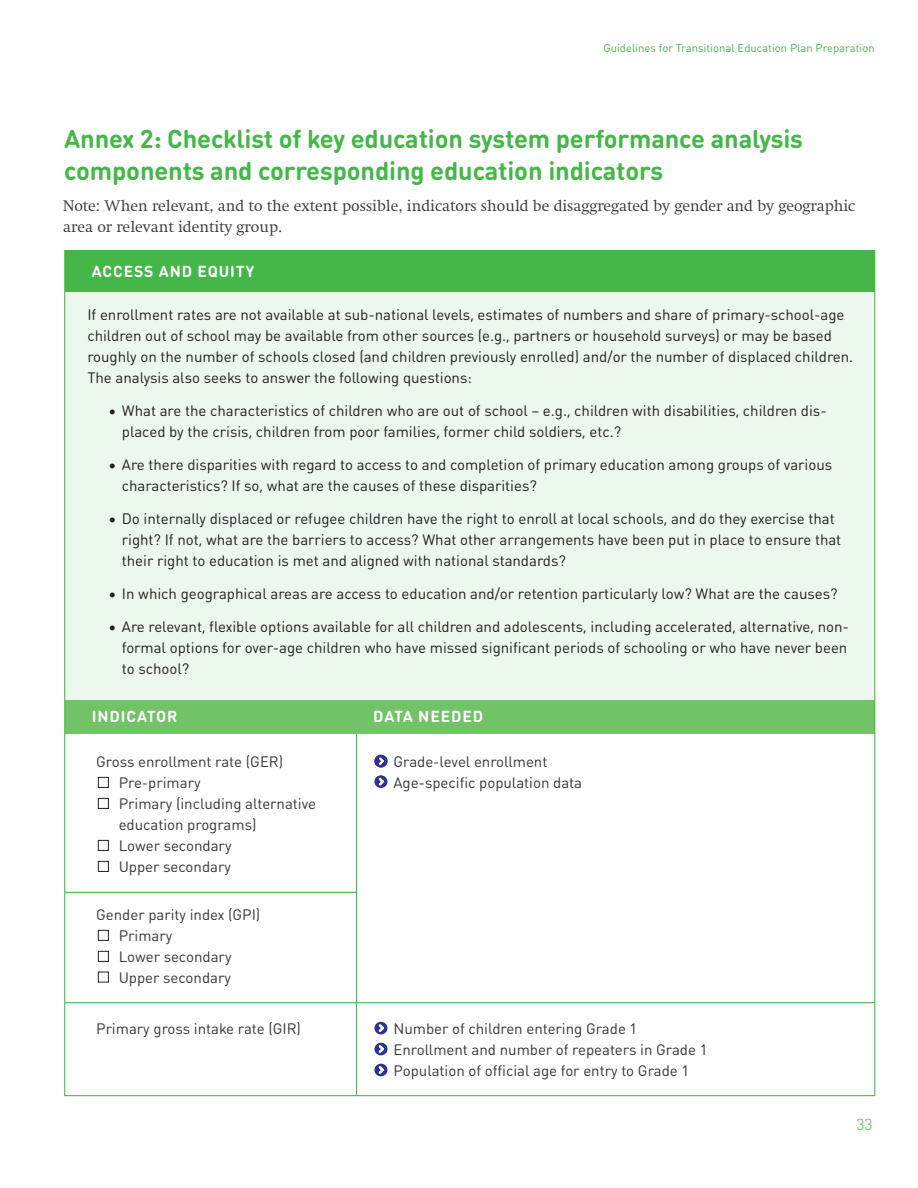
<style>
.page{position:relative;width:918px;height:1188px;background:#fff}
.page>*{position:absolute;margin:0;border:0;box-sizing:border-box;transform-origin:0 0}
.t1{font:700 25.5px/31.5px "DIN Round Pro";letter-spacing:-.005em;color:#45b749}
.t2{font:300 15.75px/21px "Swift LT Std";color:#363539}
.t3{font:700 15.75px "DIN Round Pro";letter-spacing:.055em;color:#fff}
.t4{font:300 15.75px "DIN Round Pro";color:#45b749}
.t5{font:15px/21px "DIN Round Pro";color:#231f20}
.t6{font:15px/21px "DIN Round Pro";color:#363539}
.t7{font:11.25px "DIN Round Pro";color:#45b749}
</style>
<div class="page">
<div style="left:65px;top:265px;width:810px;height:453px;background:#ecf7ed"></div>
<div style="left:98px;top:777px;width:11px;height:11px;border:1px solid #231f20"></div>
<div style="left:98px;top:798px;width:11px;height:11px;border:1px solid #231f20"></div>
<div style="left:98px;top:840px;width:11px;height:11px;border:1px solid #231f20"></div>
<div style="left:98px;top:861px;width:11px;height:11px;border:1px solid #231f20"></div>
<div style="left:98px;top:930px;width:11px;height:11px;border:1px solid #231f20"></div>
<div style="left:98px;top:951px;width:11px;height:11px;border:1px solid #231f20"></div>
<div style="left:98px;top:972px;width:11px;height:10px;border:1px solid #231f20"></div>
<hr style="left:65px;top:892px;width:292px;height:1px;background:#45b749">
<hr style="left:65px;top:1002px;width:810px;height:1px;background:#45b749">
<hr style="left:356px;top:720px;width:1px;height:376px;background:#45b749">
<div style="left:65px;top:700px;width:810px;height:34px;background:#72c267"></div>
<svg style="left:374px;top:775px;width:14px;height:13px"></svg>
<svg style="left:374px;top:1022px;width:14px;height:12px"></svg>
<svg style="left:374px;top:1043px;width:14px;height:12px"></svg>
<svg style="left:374px;top:1064px;width:14px;height:12px"></svg>
<svg style="left:374px;top:755px;width:14px;height:12px"></svg>
<div style="left:65px;top:250px;width:810px;height:41px;background:#45b749"></div>
<p class="t7" style="left:603px;top:40px;width:273px">Guidelines for Transitional Education Plan Preparation</p>
<h1 class="t1" style="left:64px;top:122px;width:740px">Annex 2: Checklist of key education system performance analysis components and corresponding education indicators</h1>
<p class="t2" style="left:63px;top:196px;width:794px">Note: When relevant, and to the extent possible, indicators should be disaggregated by gender and by geographic area or relevant identity group.</p>
<p class="t3" style="left:92px;top:260px;width:164px">ACCESS and equity</p>
<p class="t5" style="left:87px;top:304px;width:767px">If enrollment rates are not available at sub-national levels, estimates of numbers and share of primary-school-age children out of school may be available from other sources (e.g., partners or household surveys) or may be based roughly on the number of schools closed (and children previously enrolled) and/or the number of displaced children.<br>The analysis also seeks to answer the following questions:</p>
<p class="t5" style="left:122px;top:400px;width:706px;text-indent:-14px">• What are the characteristics of children who are out of school – e.g., children with disabilities, children dis&shy;placed by the crisis, children from poor families, former child soldiers, etc.?</p>
<p class="t5" style="left:122px;top:454px;width:712px;text-indent:-14px">• Are there disparities with regard to access to and completion of primary education among groups of various characteristics? If so, what are the causes of these disparities?</p>
<p class="t5" style="left:122px;top:508px;width:721px;text-indent:-14px">• Do internally displaced or refugee children have the right to enroll at local schools, and do they exercise that right? If not, what are the barriers to access? What other arrangements have been put in place to ensure that their right to education is met and aligned with national standards?</p>
<p class="t5" style="left:108px;top:583px;width:731px">• In which geographical areas are access to education and/or retention particularly low? What are the causes?</p>
<p class="t5" style="left:122px;top:616px;width:729px;text-align:justify;text-indent:-14px">• Are relevant, flexible options available for all children and adolescents, including accelerated, alternative, non&shy;formal options for over-age children who have missed significant periods of schooling or who have never been to school?</p>
<p class="t3" style="left:92px;top:705px;width:39px">Indicat</p>
<p class="t3" style="left:156px;top:705px;width:23px">or</p>
<p class="t3" style="left:373px;top:705px;width:11px">Data</p>
<p class="t3" style="left:418px;top:705px;width:66px">needed</p>
<p class="t6" style="left:119px;top:751px;width:199px;text-indent:-22px">Gross enrollment rate (GER)<br>Pre-primary<br>Primary (including alternative education programs)<br>Lower secondary<br>Upper secondary</p>
<p class="t6" style="left:119px;top:904px;width:143px;text-indent:-22px">Gender parity index (GPI)<br>Primary<br>Lower secondary<br>Upper secondary</p>
<p class="t6" style="left:96px;top:1018px;width:206px">Primary gross intake rate (GIR)</p>
<p class="t6" style="left:393px;top:751px;width:190px">Grade-level enrollment<br>Age-specific population data</p>
<p class="t6" style="left:393px;top:1018px;width:316px">Number of children entering Grade 1<br>Enrollment and number of repeaters in Grade 1<br>Population of official age for entry to Grade 1</p>
<p class="t4" style="left:856px;top:1114px;width:18px">33</p>
</div>
